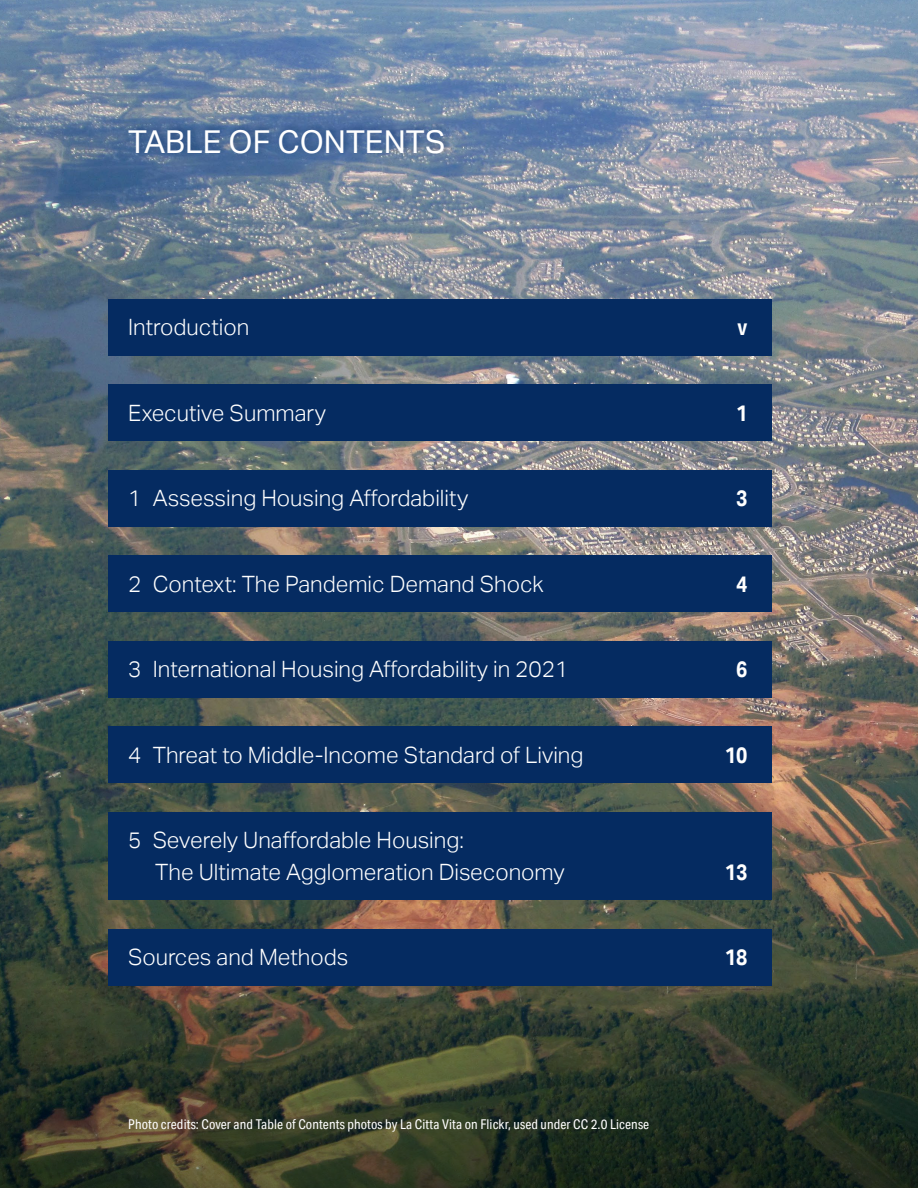
<style>
.page{position:relative;width:918px;height:1188px;background:#fff}
.page>*{position:absolute;margin:0;border:0;box-sizing:border-box;transform-origin:0 0}
.TOC_Header{font:31.5px "Aktiv Grotesk";color:#fff}
.t1{font:300 22.5px/31.5px "Aktiv Grotesk";color:#fff}
.t2{font:700 22.5px "Aktiv Grotesk Cd";color:#fff}
.Figure{font:13.5px "Aktiv Grotesk Cd";letter-spacing:.01em;color:#fff}
</style>
<div class="page">
<img style="left:0;top:0;width:918px;height:933px">
<svg style="left:0;top:933px;width:918px;height:255px;background:#323a29"></svg>
<div style="left:125px;top:121px;width:327px;height:36px;background:#052b61;opacity:.6"></div>
<div style="left:108px;top:299px;width:663px;height:56px;background:#052b61"></div>
<div style="left:108px;top:384px;width:663px;height:57px;background:#052b61"></div>
<div style="left:108px;top:470px;width:663px;height:56px;background:#052b61"></div>
<div style="left:108px;top:555px;width:663px;height:57px;background:#052b61"></div>
<div style="left:108px;top:641px;width:663px;height:56px;background:#052b61"></div>
<div style="left:108px;top:726px;width:663px;height:57px;background:#052b61"></div>
<div style="left:108px;top:812px;width:663px;height:88px;background:#052b61"></div>
<div style="left:108px;top:929px;width:663px;height:56px;background:#052b61"></div>
<p class="TOC_Header" style="left:128px;top:124px;width:319px">TABLE OF CONTENTS</p>
<p class="t1" style="left:128px;top:312px;width:123px">Introduction</p>
<p class="t2" style="left:737px;top:313px;width:11px">v</p>
<p class="t1" style="left:128px;top:397px;width:199px">Executive Summary</p>
<p class="t2" style="left:736px;top:399px;width:13px">1</p>
<p class="t1" style="left:128px;top:483px;width:341px">1 Assessing Housing Affordability</p>
<p class="t2" style="left:736px;top:484px;width:13px">3</p>
<p class="t1" style="left:128px;top:568px;width:417px">2 Context: The Pandemic Demand Shock</p>
<p class="t2" style="left:736px;top:570px;width:13px">4</p>
<p class="t1" style="left:128px;top:654px;width:442px">3 International Housing Affordability in 2021</p>
<p class="t2" style="left:736px;top:655px;width:13px">6</p>
<p class="t1" style="left:128px;top:739px;width:457px">4 Threat to Middle-Income Standard of Living</p>
<p class="t2" style="left:725px;top:741px;width:24px">10</p>
<p class="t1" style="left:155px;top:825px;width:411px;text-indent:-27px">5 Severely Unaffordable Housing:<br>The Ultimate Agglomeration Diseconomy</p>
<p class="t2" style="left:725px;top:858px;width:24px">13</p>
<p class="t1" style="left:128px;top:942px;width:222px">Sources and Methods</p>
<p class="t2" style="left:725px;top:943px;width:24px">18</p>
<p class="Figure" style="left:128px;top:1117px;width:522px">Photo credits: Cover and Table of Contents photos by La Citta Vita on Flickr, used under CC 2.0 License</p>
</div>
